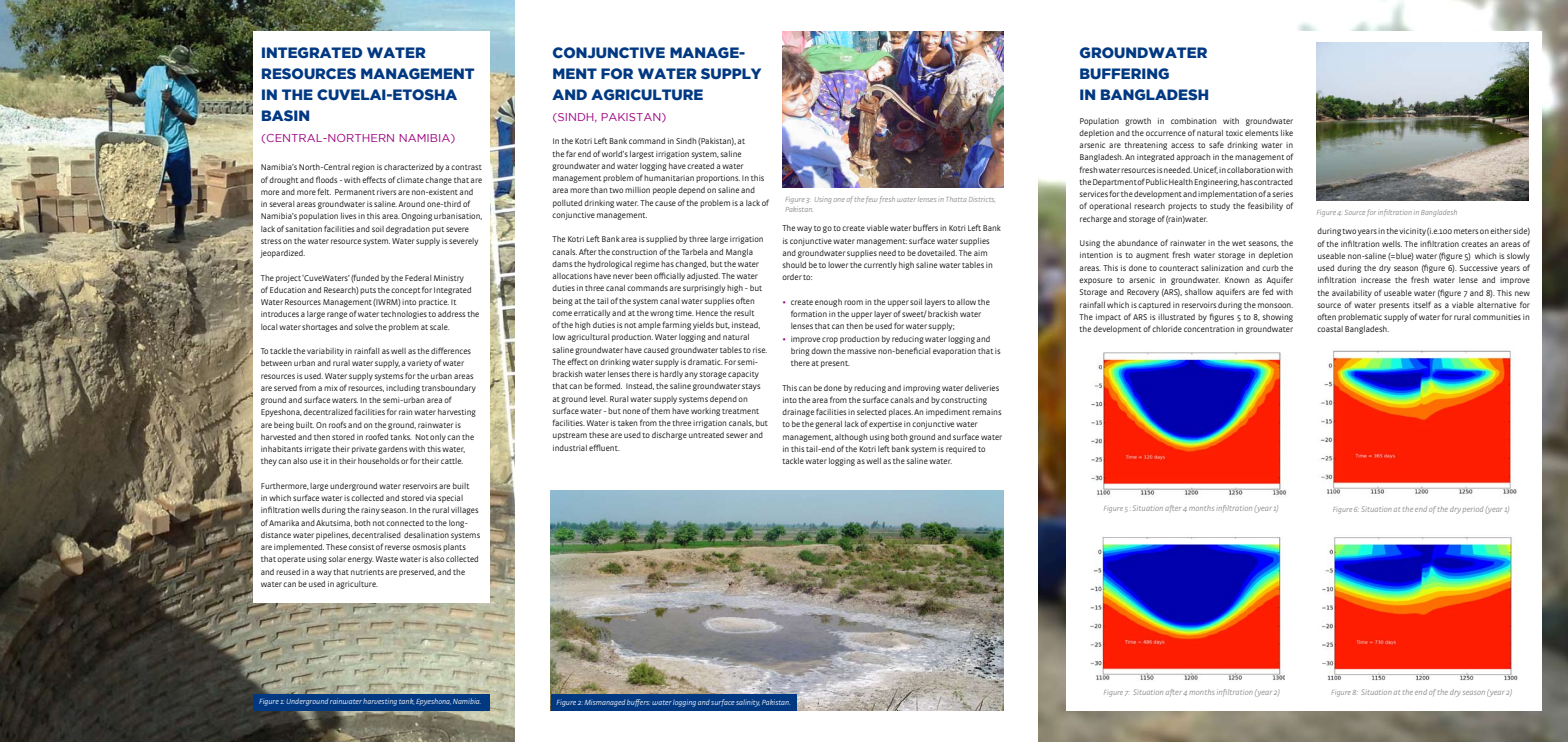
<style>
.page{position:relative;width:1568px;height:742px;background:#fff}
.page>*{position:absolute;margin:0;border:0;box-sizing:border-box;transform-origin:0 0}
.t1{font:900 14.88px/21px "Gotham";color:#003882}
.t2{font:11.38px "Gotham";color:#9d0081}
.t3{font:300 8.75px/12.2px "Strada";color:#000}
.t4{font:italic 300 8.4px "Strada";color:#878889}
.t5{font:italic 300 7.88px "Strada";color:#fff}
.t6{font:italic 300 7.88px/10.5px "Strada";color:#878889}
.s1{font-weight:700;color:#9d0081}
.s2{font-size:7.88px}
</style>
<div class="page">
<img style="left:1038px;top:0;width:530px;height:742px">
<img style="left:0;top:0;width:515px;height:742px">
<div style="left:253px;top:32px;width:236px;height:571px;background:#fff"></div>
<img style="left:551px;top:490px;width:452px;height:220px">
<div style="left:1066px;top:31px;width:476px;height:679px;background:#fff"></div>
<div style="left:551px;top:694px;width:245px;height:16px;background:#003882"></div>
<img style="left:782px;top:32px;width:221px;height:156px">
<img style="left:1091px;top:352px;width:196px;height:144px">
<img style="left:1320px;top:350px;width:197px;height:144px">
<img style="left:1090px;top:537px;width:195px;height:144px">
<img style="left:1321px;top:537px;width:197px;height:144px">
<div style="left:253px;top:694px;width:237px;height:16px;background:#003882"></div>
<img style="left:1316px;top:42px;width:212px;height:158px">
<h1 class="t1" style="left:261px;top:42px;width:215px">INTEGRATED WATER<br>RESOURCES MANAGEMENT<br>IN THE CUVELAI-ETOSHA<br>BASIN</h1>
<h2 class="t2" style="left:261px;top:132px;width:195px">(CENTRAL-NORTHERN NAMIBIA)</h2>
<p class="t3" style="left:261px;top:161px;width:223px">Namibia’s North-Central region is characterized by a contrast of drought and floods - with effects of climate change that are more and more felt. Permanent rivers are non-existent and in several areas groundwater is saline. Around one-third of Namibia’s population lives in this area. Ongoing urbanisation, lack of sanitation facilities and soil degradation put severe stress on the water resource system. Water supply is severely jeopardized.</p>
<p class="t3" style="left:261px;top:271px;width:220px">The project ‘CuveWaters’ (funded by the Federal Ministry<br>of Education and Research) puts the concept for Integrated Water Resources Management (IWRM) into practice. It introduces a large range of water technologies to address the local water shortages and solve the problem at scale.</p>
<p class="t3" style="left:261px;top:345px;width:217px">To tackle the variability in rainfall as well as the differences between urban and rural water supply, a variety of water resources is used. Water supply systems for the urban areas are served from a mix of resources, including transboundary ground and surface waters. In the semi-urban area of Epyeshona, decentralized facilities for rain water harvesting are being built. On roofs and on the ground, rainwater is harvested and then stored in roofed tanks. Not only can the inhabitants irrigate their private gardens with this water, they can also use it in their households or for their cattle.</p>
<p class="t3" style="left:261px;top:480px;width:221px">Furthermore, large underground water reservoirs are built<br>in which surface water is collected and stored via special infiltration wells during the rainy season. In the rural villages of Amarika and Akutsima, both not connected to the long&shy;distance water pipelines, decentralised desalination systems are implemented. These consist of reverse osmosis plants that operate using solar energy. Waste water is also collected and reused in a way that nutrients are preserved, and the water can be used in agriculture.</p>
<p class="t5" style="left:259px;top:697px;width:223px">Figure 1: Underground rainwater harvesting tank, Epyeshona, Namibia.</p>
<h1 class="t1" style="left:552px;top:41px;width:211px">CONJUNCTIVE MANAGE-<br>MENT FOR WATER SUPPLY<br>AND AGRICULTURE</h1>
<h2 class="t2" style="left:552px;top:110px;width:115px">(SINDH, PAKISTAN)</h2>
<p class="t3" style="left:552px;top:135px;width:218px">In the Kotri Left Bank command in Sindh (Pakistan), at<br>the far end of world’s largest irrigation system, saline groundwater and water logging have created a water management problem of humanitarian proportions. In this area more than two million people depend on saline and polluted drinking water. The cause of the problem is a lack of conjunctive management.</p>
<p class="t3" style="left:552px;top:233px;width:217px">The Kotri Left Bank area is supplied by three large irrigation canals. After the construction of the Tarbela and Mangla dams the hydrological regime has changed, but the water allocations have never been officially adjusted. The water duties in three canal commands are surprisingly high - but being at the tail of the system canal water supplies often come erratically and at the wrong time. Hence the result<br>of the high duties is not ample farming yields but, instead, low agricultural production. Water logging and natural saline groundwater have caused groundwater tables to rise.<br>The effect on drinking water supply is dramatic. For semi&shy;brackish water lenses there is hardly any storage capacity that can be formed. Instead, the saline groundwater stays at ground level. Rural water supply systems depend on surface water - but none of them have working treatment facilities. Water is taken from the three irrigation canals, but upstream these are used to discharge untreated sewer and industrial effluent.</p>
<p class="t3" style="left:782px;top:222px;width:220px">The way to go to create viable water buffers in Kotri Left Bank is conjunctive water management: surface water supplies and groundwater supplies need to be dovetailed. The aim should be to lower the currently high saline water tables in order to:</p>
<p class="t6" style="left:785px;top:194px;width:212px">Figure 3: Using one of the few fresh water lenses in Thatta Districts,<br>Pakistan.</p>
<p class="t3" style="left:790px;top:296px;width:201px;text-indent:-8px"><span class="s1">•</span> create enough room in the upper soil layers to allow the formation in the upper layer of sweet/ brackish water lenses that can then be used for water supply;</p>
<p class="t3" style="left:790px;top:332px;width:211px;text-indent:-8px"><span class="s1">•</span> improve crop production by reducing water logging and bring down the massive non-beneficial evaporation that is there at present.</p>
<p class="t3" style="left:782px;top:381px;width:221px">This can be done by reducing and improving water deliveries into the area from the surface canals and by constructing drainage facilities in selected places. An impediment remains to be the general lack of expertise in conjunctive water management, although using both ground and surface water in this tail-end of the Kotri left bank system is required to tackle water logging as well as the saline water.</p>
<p class="t5" style="left:556px;top:697px;width:236px">Figure 2: Mismanaged buffers: water logging and surface salinity, Pakistan.</p>
<h1 class="t1" style="left:1079px;top:42px;width:131px">GROUNDWATER<br>BUFFERING<br>IN BANGLADESH</h1>
<p class="t3" style="left:1079px;top:114px;width:215px;text-align:justify">Population growth in combination with groundwater depletion and the occurrence of natural toxic elements like arsenic are threatening access to safe drinking water in Bangladesh. An integrated approach in the management of fresh water resources is needed. Unicef, in collaboration with the Department of Public Health Engineering, has contracted services for the development and implementation of a series of operational research projects to study the feasibility of recharge and storage of (rain)water.</p>
<p class="t3" style="left:1079px;top:237px;width:215px;text-align:justify">Using the abundance of rainwater in the wet seasons, the intention is to augment fresh water storage in depletion areas. This is done to counteract salinization and curb the exposure to arsenic in groundwater. Known as Aquifer Storage and Recovery (ARS), shallow aquifers are fed with rainfall which is captured in reservoirs during the monsoon.<br>The impact of ARS is illustrated by figures 5 to 8, showing the development of chloride concentration in groundwater</p>
<p class="t6" style="left:1316px;top:207px;width:143px">Figure 4: Source for infiltration in Bangladesh</p>
<p class="t3" style="left:1317px;top:225px;width:214px;text-align:justify">during two years in the vicinity (i.e.100 meters on either side) of the infiltration wells. The infiltration creates an areas of useable non-saline (=blue) water (figure 5) which is slowly used during the dry season (figure 6). Successive years of infiltration increase the fresh water lense and improve the availability of useable water (figure 7 and 8). This new source of water presents itself as a viable alternative for often problematic supply of water for rural communities in coastal Bangladesh.</p>
<p class="t4" style="left:1103px;top:504px;width:177px"><span class="s2">Figure 5</span> : Situation after 4 months infiltration (year 1)</p>
<p class="t4" style="left:1332px;top:504px;width:178px"><span class="s2">Figure 6</span>: Situation at the end of the dry period (year 1)</p>
<p class="t4" style="left:1103px;top:687px;width:178px"><span class="s2">Figure 7</span>: Situation after 4 months infiltration (year 2)</p>
<p class="t4" style="left:1331px;top:688px;width:182px"><span class="s2">Figure 8</span>: Situation at the end of the dry season (year 2)</p>
</div>
